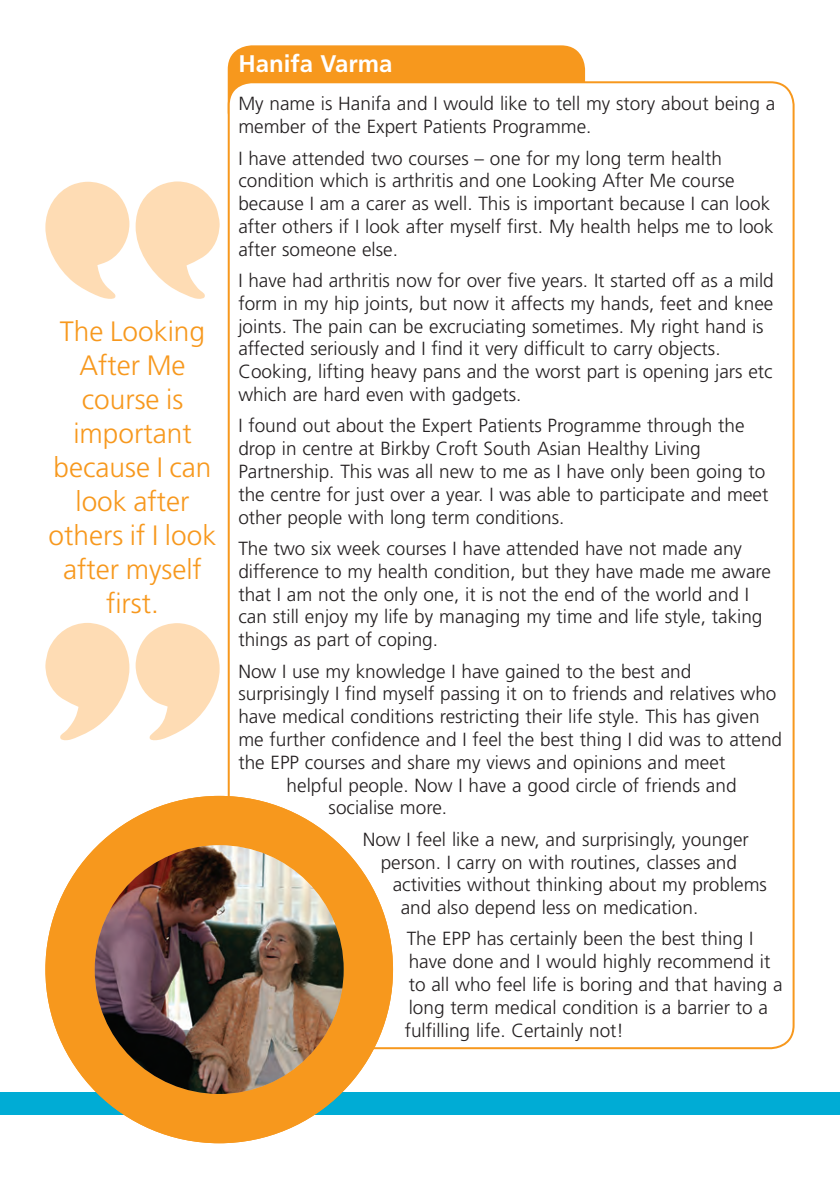
<style>
.page{position:relative;width:840px;height:1191px;background:#fff}
.page>*{position:absolute;margin:0;border:0;box-sizing:border-box;transform-origin:0 0}
.quotes{font:300 28px/34px "Frutiger";color:#f7981d;text-align:center}
.patient_name{font:700 24px "Frutiger";color:#fff}
.body_text{font:300 19px/22.8px "Frutiger";color:#231f20}
</style>
<div class="page">
<div style="left:0;top:1092px;width:839px;height:23px;background:#00acd5"></div>
<svg style="left:839px;top:1092px;width:1px;height:23px"></svg>
<div style="left:227px;top:45px;width:357px;height:91px;background:#f7981d;border-radius:24px"></div>
<div style="left:228px;top:82px;width:565px;height:966px;background:#fff;border-radius:23px"></div>
<div style="left:45px;top:796px;width:348px;height:347px;background:#f7981d;border-radius:50%"></div>
<img style="left:95px;top:845px;width:248px;height:249px;border-radius:124px">
<svg style="left:45px;top:623px;width:174px;height:117px"></svg>
<svg style="left:45px;top:181px;width:174px;height:118px"></svg>
<p class="quotes" style="left:49px;top:314px;width:169px">The Looking<br>After Me course is important because I can look after others if I look after myself first.</p>
<p class="patient_name" style="left:238px;top:50px;width:156px">Hanifa Varma</p>
<p class="body_text" style="left:238px;top:92px;width:538px">My name is Hanifa and I would like to tell my story about being a member of the Expert Patients Programme.</p>
<p class="body_text" style="left:238px;top:146px;width:536px">I have attended two courses – one for my long term health condition which is arthritis and one Looking After Me course because I am a carer as well. This is important because I can look after others if I look after myself first. My health helps me to look after someone else.</p>
<p class="body_text" style="left:238px;top:269px;width:536px">I have had arthritis now for over five years. It started off as a mild form in my hip joints, but now it affects my hands, feet and knee joints. The pain can be excruciating sometimes. My right hand is affected seriously and I find it very difficult to carry objects.<br>Cooking, lifting heavy pans and the worst part is opening jars etc which are hard even with gadgets.</p>
<p class="body_text" style="left:238px;top:414px;width:531px">I found out about the Expert Patients Programme through the drop in centre at Birkby Croft South Asian Healthy Living Partnership. This was all new to me as I have only been going to the centre for just over a year. I was able to participate and meet other people with long term conditions.</p>
<p class="body_text" style="left:238px;top:537px;width:534px">The two six week courses I have attended have not made any difference to my health condition, but they have made me aware that I am not the only one, it is not the end of the world and I can still enjoy my life by managing my time and life style, taking things as part of coping.</p>
<p class="body_text" style="left:238px;top:659px;width:454px">Now I use my knowledge I have gained to the best and</p>
<p class="body_text" style="left:238px;top:682px;width:539px">surprisingly I find myself passing it on to friends and relatives who</p>
<p class="body_text" style="left:238px;top:705px;width:522px">have medical conditions restricting their life style. This has given</p>
<p class="body_text" style="left:238px;top:728px;width:545px">me further confidence and I feel the best thing I did was to attend</p>
<p class="body_text" style="left:238px;top:750px;width:488px">the EPP courses and share my views and opinions and meet</p>
<p class="body_text" style="left:286px;top:773px;width:451px">helpful people. Now I have a good circle of friends and</p>
<p class="body_text" style="left:328px;top:796px;width:120px">socialise more.</p>
<p class="body_text" style="left:362px;top:827px;width:387px">Now I feel like a new, and surprisingly, younger</p>
<p class="body_text" style="left:380px;top:850px;width:358px">person. I carry on with routines, classes and</p>
<p class="body_text" style="left:392px;top:873px;width:375px">activities without thinking about my problems</p>
<p class="body_text" style="left:400px;top:896px;width:299px">and also depend less on medication.</p>
<p class="body_text" style="left:404px;top:927px;width:379px">The EPP has certainly been the best thing I have done and I would highly recommend it to all who feel life is boring and that having a long term medical condition is a barrier to a fulfilling life. Certainly not!</p>
</div>
